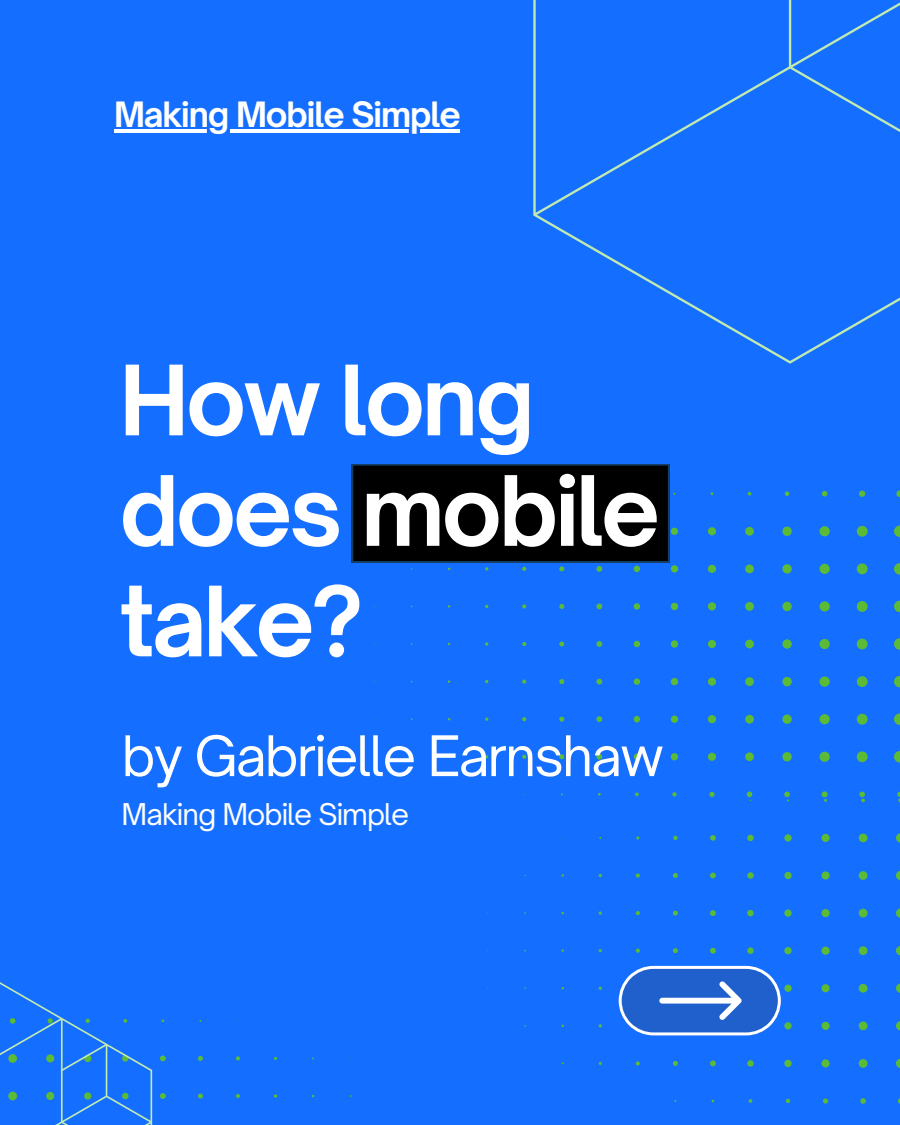
<style>
.page{position:relative;width:900px;height:1125px;background:#146eff}
.page>*{position:absolute;margin:0;border:0;box-sizing:border-box;transform-origin:0 0}
.t1{font:700 92.7px/110.5px "Open Sauce One";letter-spacing:-.035em;color:#fff}
.t2{font:53.5px "Open Sauce One";letter-spacing:-.035em;color:#fff}
.t3{font:700 33.4px "Open Sauce One";letter-spacing:-.035em;color:#fff}
.t4{font:28.7px "Open Sauce One";letter-spacing:-.035em;color:#fff}
</style>
<div class="page">
<svg style="left:351px;top:490px;width:549px;height:307px"></svg>
<div style="left:352px;top:464px;width:317px;height:98px;background:#000"></div>
<svg style="left:487px;top:797px;width:413px;height:307px"></svg>
<svg style="left:152px;top:1019px;width:237px;height:106px"></svg>
<svg style="left:619px;top:966px;width:162px;height:69px"></svg>
<svg style="left:0;top:982px;width:152px;height:143px"></svg>
<svg style="left:533px;top:0;width:367px;height:364px"></svg>
<hr style="left:114px;top:129px;width:346px;height:4px;background:#fff">
<p class="t3" style="left:114px;top:93px;width:348px">Making Mobile Simple</p>
<p class="t1" style="left:119px;top:345px;width:542px">How long does mobile take?</p>
<h3 class="t2" style="left:122px;top:723px;width:544px">by Gabrielle Earnshaw</h3>
<h1 class="t4" style="left:122px;top:796px;width:289px">Making Mobile Simple</h1>
</div>
